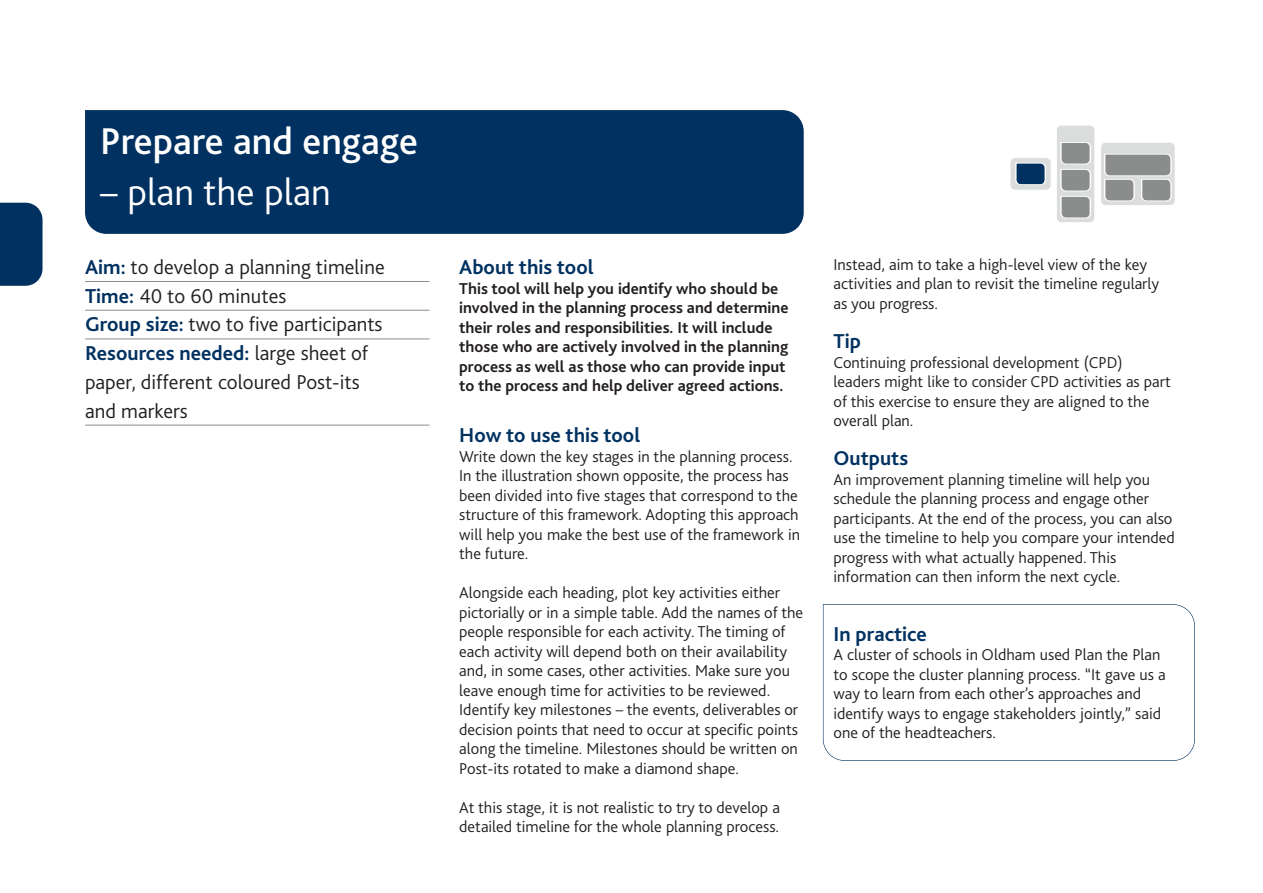
<style>
.page{position:relative;width:1263px;height:893px;background:#fff}
.page>*{position:absolute;margin:0;border:0;box-sizing:border-box;transform-origin:0 0}
.t1{font:500 39px "Bliss 2";color:#fff}
.t2{font:300 39px "Bliss 2";color:#fff}
.t3{font:300 21px/28.8px "Bliss 2";color:#231f20}
.t4{font:700 21px "Bliss 2";color:#003160}
.t5{font:300 16.5px/19.5px "Bliss 2";color:#231f20}
.t6{font:700 16.5px/19.5px "Bliss 2";color:#231f20}
.s1{font-weight:700;color:#003160}
</style>
<div class="page">
<div style="left:0;top:203px;width:43px;height:83px;background:#003160"></div>
<div style="left:85px;top:110px;width:719px;height:124px;background:#003160"></div>
<div style="left:1010px;top:158px;width:41px;height:32px;background:#dbdcdc;border-radius:5px"></div>
<div style="left:1010px;top:158px;width:41px;height:32px;border:1px solid #fff;border-radius:5px"></div>
<svg style="left:1015px;top:162px;width:31px;height:23px"></svg>
<div style="left:1100px;top:142px;width:75px;height:64px;background:#dbdcdc;border-radius:5px"></div>
<div style="left:1100px;top:142px;width:75px;height:64px;border:1px solid #fff;border-radius:5px"></div>
<svg style="left:1104px;top:153px;width:68px;height:49px"></svg>
<div style="left:1056px;top:125px;width:39px;height:98px;background:#dbdcdc;border-radius:5px"></div>
<div style="left:1056px;top:125px;width:39px;height:98px;border:1px solid #fff;border-radius:5px"></div>
<svg style="left:1060px;top:142px;width:31px;height:77px"></svg>
<hr style="left:85px;top:281px;width:344px;height:1px;background:#8b8c8c">
<hr style="left:85px;top:310px;width:344px;height:1px;background:#8b8c8c">
<hr style="left:85px;top:339px;width:344px;height:1px;background:#8b8c8c">
<hr style="left:85px;top:425px;width:344px;height:1px;background:#8b8c8c">
<svg style="left:823px;top:604px;width:372px;height:157px"></svg>
<h1 class="t1" style="left:100px;top:127px;width:319px">Prepare and engage</h1>
<h1 class="t2" style="left:100px;top:178px;width:232px">– plan the plan</h1>
<p class="t3" style="left:85px;top:255px;width:301px"><span class="s1">Aim:</span> to develop a planning timeline<br><span class="s1">Time:</span> 40 to 60 minutes<br><span class="s1">Group size:</span> two to five participants<br><span class="s1">Resources needed:</span> large sheet of paper, different coloured Post-its and markers</p>
<p class="t4" style="left:459px;top:259px;width:136px">About this tool</p>
<p class="t6" style="left:459px;top:280px;width:331px">This tool will help you identify who should be involved in the planning process and determine their roles and responsibilities. It will include those who are actively involved in the planning process as well as those who can provide input to the process and help deliver agreed actions.</p>
<p class="t4" style="left:459px;top:427px;width:183px">How to use this tool</p>
<p class="t5" style="left:459px;top:448px;width:342px">Write down the key stages in the planning process.<br>In the illustration shown opposite, the process has been divided into five stages that correspond to the structure of this framework. Adopting this approach will help you make the best use of the framework in the future.</p>
<p class="t5" style="left:459px;top:585px;width:345px">Alongside each heading, plot key activities either pictorially or in a simple table. Add the names of the people responsible for each activity. The timing of each activity will depend both on their availability and, in some cases, other activities. Make sure you leave enough time for activities to be reviewed.<br>Identify key milestones – the events, deliverables or decision points that need to occur at specific points along the timeline. Milestones should be written on Post-its rotated to make a diamond shape.</p>
<p class="t5" style="left:459px;top:799px;width:322px">At this stage, it is not realistic to try to develop a detailed timeline for the whole planning process.</p>
<p class="t5" style="left:833px;top:256px;width:327px">Instead, aim to take a high-level view of the key activities and plan to revisit the timeline regularly as you progress.</p>
<p class="t4" style="left:833px;top:333px;width:29px">Tip</p>
<p class="t5" style="left:833px;top:354px;width:339px">Continuing professional development (CPD) leaders might like to consider CPD activities as part of this exercise to ensure they are aligned to the overall plan.</p>
<p class="t4" style="left:833px;top:450px;width:76px">Outputs</p>
<p class="t5" style="left:833px;top:471px;width:343px">An improvement planning timeline will help you schedule the planning process and engage other participants. At the end of the process, you can also use the timeline to help you compare your intended progress with what actually happened. This information can then inform the next cycle.</p>
<p class="t4" style="left:833px;top:626px;width:95px">In practice</p>
<p class="t5" style="left:833px;top:646px;width:334px">A cluster of schools in Oldham used Plan the Plan to scope the cluster planning process. “It gave us a way to learn from each other’s approaches and identify ways to engage stakeholders jointly,” said one of the headteachers.</p>
</div>
